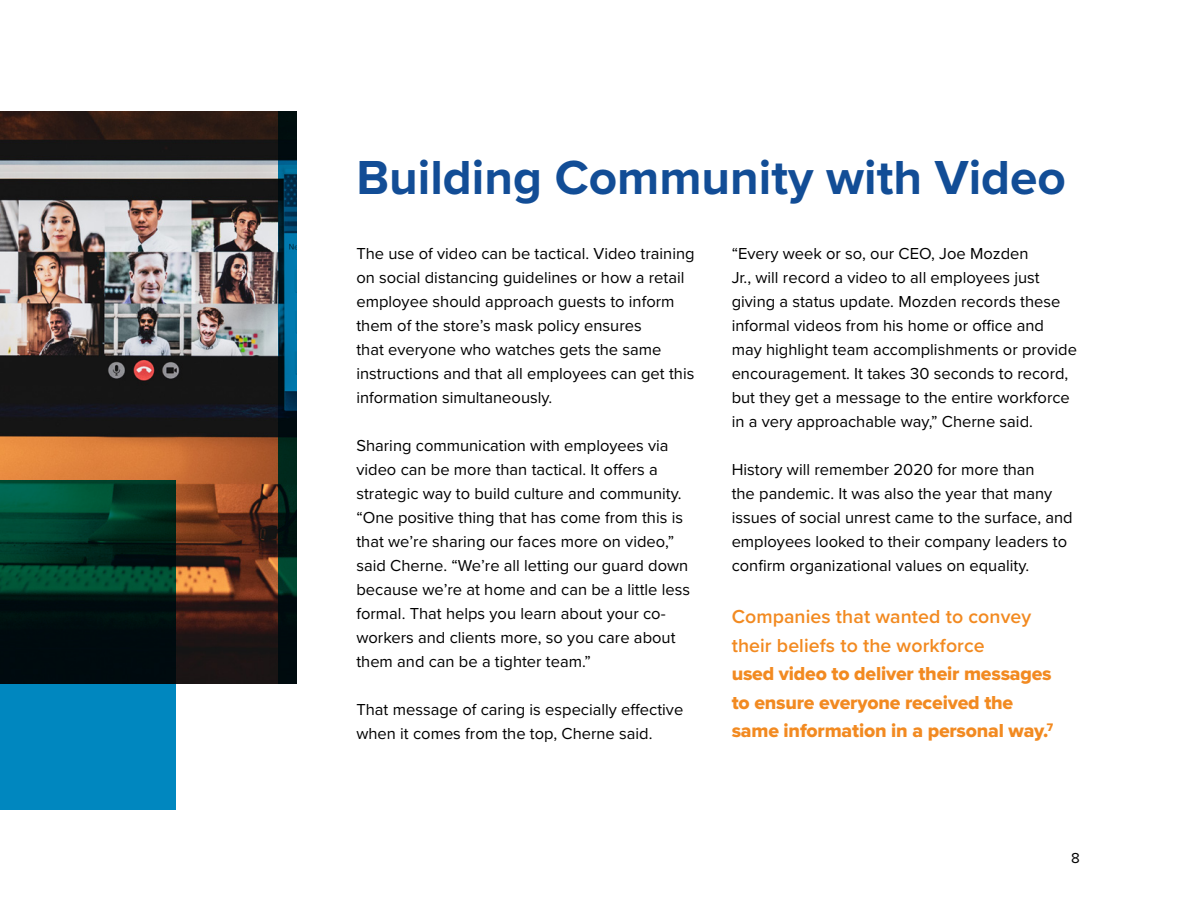
<style>
.page{position:relative;width:1188px;height:918px;background:#fff}
.page>*{position:absolute;margin:0;border:0;box-sizing:border-box;transform-origin:0 0}
.Heading_1{font:700 49.5px "Proxima Nova";color:#124d96}
.t1{font:19.5px/28.5px "Proxima Nova Extrabld";letter-spacing:-.01em;color:#f28a21}
.t2{font:16.5px/24px "Proxima Nova";color:#000}
.t3{font:15px "Proxima Nova";color:#000}
.s1{font-family:"Proxima Nova";font-weight:600}
</style>
<div class="page">
<img style="left:0;top:111px;width:278px;height:573px">
<svg style="left:278px;top:111px;width:19px;height:573px;background:#00303d"></svg>
<svg style="left:0;top:480px;width:176px;height:330px;background:#004d5c"></svg>
<p class="Heading_1" style="left:356px;top:148px;width:711px">Building Community with Video</p>
<p class="t2" style="left:356px;top:242px;width:340px">The use of video can be tactical. Video training on social distancing guidelines or how a retail employee should approach guests to inform them of the store’s mask policy ensures<br>that everyone who watches gets the same instructions and that all employees can get this information simultaneously.</p>
<p class="t2" style="left:356px;top:434px;width:335px">Sharing communication with employees via video can be more than tactical. It offers a strategic way to build culture and community. “One positive thing that has come from this is that we’re sharing our faces more on video,” said Cherne. “We’re all letting our guard down because we’re at home and can be a little less formal. That helps you learn about your co&shy;workers and clients more, so you care about them and can be a tighter team.”</p>
<p class="t2" style="left:356px;top:698px;width:328px">That message of caring is especially effective when it comes from the top, Cherne said.</p>
<p class="t2" style="left:732px;top:242px;width:347px">“Every week or so, our CEO, Joe Mozden<br>Jr., will record a video to all employees just giving a status update. Mozden records these informal videos from his home or office and may highlight team accomplishments or provide encouragement. It takes 30 seconds to record, but they get a message to the entire workforce in a very approachable way,” Cherne said.</p>
<p class="t2" style="left:732px;top:458px;width:343px">History will remember 2020 for more than<br>the pandemic. It was also the year that many issues of social unrest came to the surface, and employees looked to their company leaders to confirm organizational values on equality.</p>
<p class="t1" style="left:732px;top:604px;width:323px"><span class="s1">Companies that wanted to convey their beliefs to the workforce<br></span>used video to deliver their messages to ensure everyone received the same information in a personal way.<sup>7</sup></p>
<p class="t3" style="left:1071px;top:849px;width:10px">8</p>
</div>
